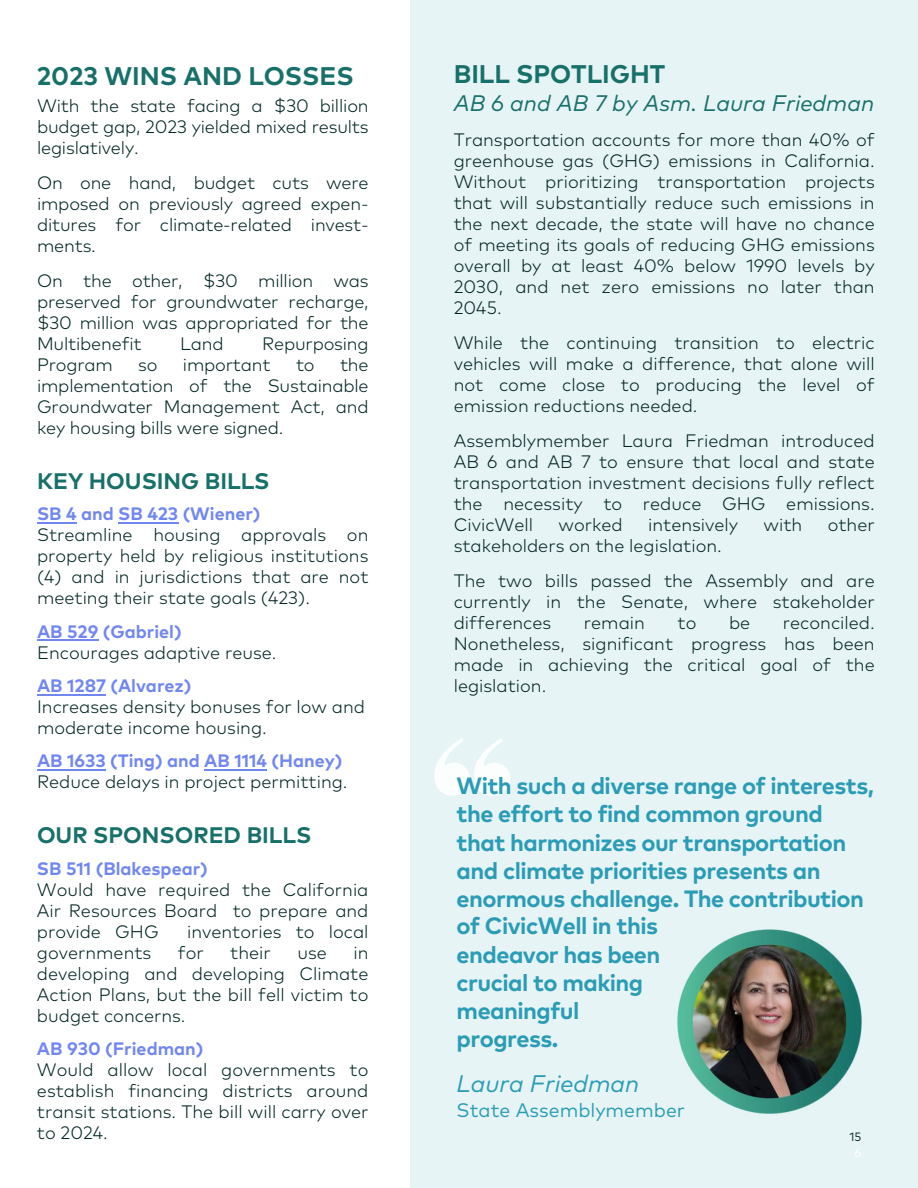
<style>
.page{position:relative;width:918px;height:1188px;background:#fff}
.page>*{position:absolute;margin:0;border:0;box-sizing:border-box;transform-origin:0 0}
.t1{font:700 25.5px "Mark Pro";color:#177069}
.t2{font:italic 24px "Mark Pro";color:#2b9cb5}
.t3{font:700 23.55px/28.2px "Mark Pro";letter-spacing:-.025em;color:#2b9cb5}
.t4{font:700 22.5px "Mark Pro";color:#177069}
.t5{font:italic 22.5px "Mark Pro";color:#177069}
.t6{font:19.5px "Mark Pro";color:#2b9cb5}
.t7{font:300 18px/21px "Mark Pro";color:#032624;text-align:justify}
.t8{font:700 18px "Mark Pro";color:#7087f2}
.t9{font:12px "Mark Pro";color:#032624}
</style>
<div class="page">
<div style="left:411px;top:0;width:507px;height:1188px;background:#e7f4f6"></div>
<svg style="left:434px;top:738px;width:76px;height:57px"></svg>
<img style="left:677px;top:929px;width:185px;height:185px">
<hr style="left:37px;top:522px;width:40px;height:2px;background:#7087f2">
<hr style="left:118px;top:522px;width:60px;height:2px;background:#7087f2">
<hr style="left:37px;top:639px;width:61px;height:2px;background:#7087f2">
<hr style="left:37px;top:694px;width:69px;height:1px;background:#7087f2">
<hr style="left:37px;top:769px;width:69px;height:2px;background:#7087f2">
<hr style="left:204px;top:769px;width:63px;height:2px;background:#7087f2">
<h1 class="t1" style="left:37px;top:64px;width:318px">2023 WINS AND LOSSES</h1>
<p class="t7" style="left:37px;top:97px;width:333px">With the state facing a $30 billion budget gap, 2023 yielded mixed results legislatively.</p>
<p class="t7" style="left:37px;top:174px;width:333px">On one hand, budget cuts were imposed on previously agreed expen&shy;ditures for climate-related invest&shy;ments.</p>
<p class="t7" style="left:37px;top:272px;width:333px">On the other, $30 million was preserved for groundwater recharge, $30 million was appropriated for the Multibenefit</p>
<p class="t7" style="left:180px;top:335px;width:45px">Land</p>
<p class="t7" style="left:262px;top:335px;width:108px">Repurposing</p>
<p class="t7" style="left:37px;top:356px;width:333px;text-indent:303px">the implementation of the Sustainable Groundwater Management Act, and key housing bills were signed.</p>
<p class="t7" style="left:37px;top:356px;width:77px">Program</p>
<p class="t7" style="left:138px;top:356px;width:21px">so</p>
<p class="t7" style="left:183px;top:356px;width:89px">important</p>
<p class="t7" style="left:296px;top:356px;width:20px">to</p>
<p class="t4" style="left:37px;top:471px;width:234px">KEY HOUSING BILLS</p>
<p class="t8" style="left:37px;top:506px;width:225px">SB 4 and SB 423 (Wiener)</p>
<p class="t7" style="left:37px;top:526px;width:333px">Streamline housing approvals on property held by religious institutions (4) and in jurisdictions that are not meeting their state goals (423).</p>
<p class="t8" style="left:37px;top:623px;width:146px">AB 529 (Gabriel)</p>
<p class="t7" style="left:37px;top:643px;width:241px">Encourages adaptive reuse.</p>
<p class="t8" style="left:37px;top:678px;width:156px">AB 1287 (Alvarez)</p>
<p class="t7" style="left:37px;top:697px;width:329px">Increases density bonuses for low and moderate income housing.</p>
<p class="t8" style="left:37px;top:753px;width:307px">AB 1633 (Ting) and AB 1114 (Haney)</p>
<p class="t7" style="left:37px;top:772px;width:312px">Reduce delays in project permitting.</p>
<p class="t4" style="left:37px;top:825px;width:276px">OUR SPONSORED BILLS</p>
<p class="t8" style="left:37px;top:860px;width:172px">SB 511 (Blakespear)</p>
<p class="t7" style="left:37px;top:880px;width:333px">Would have required the California Air Resources Board to prepare and provide GHG</p>
<p class="t7" style="left:187px;top:922px;width:183px">inventories to local</p>
<p class="t7" style="left:37px;top:943px;width:116px">governments</p>
<p class="t7" style="left:178px;top:943px;width:27px">for</p>
<p class="t7" style="left:230px;top:943px;width:42px">their</p>
<p class="t7" style="left:297px;top:943px;width:31px">use</p>
<p class="t7" style="left:37px;top:943px;width:333px;text-indent:316px">in developing and developing Climate Action Plans, but the bill fell victim to budget concerns.</p>
<p class="t8" style="left:37px;top:1041px;width:168px">AB 930 (Friedman)</p>
<p class="t7" style="left:37px;top:1060px;width:333px">Would allow local governments to establish financing districts around transit stations. The bill will carry over to 2024.</p>
<h1 class="t1" style="left:454px;top:63px;width:213px">BILL SPOTLIGHT</h1>
<p class="t5" style="left:454px;top:93px;width:422px">AB 6 and AB 7 by Asm. Laura Friedman</p>
<p class="t7" style="left:454px;top:130px;width:423px">Transportation accounts for more than 40% of greenhouse gas (GHG) emissions in California.<br>Without prioritizing transportation projects that will substantially reduce such emissions in the next decade, the state will have no chance of meeting its goals of reducing GHG emissions overall by at least 40% below 1990 levels by 2030, and net zero emissions no later than 2045.</p>
<p class="t7" style="left:454px;top:333px;width:423px">While the continuing transition to electric vehicles will make a difference, that alone will not come close to producing the level of emission reductions needed.</p>
<p class="t7" style="left:454px;top:431px;width:423px">Assemblymember Laura Friedman introduced AB 6 and AB 7 to ensure that local and state transportation investment decisions fully reflect the necessity to reduce GHG emissions.<br>CivicWell</p>
<p class="t7" style="left:559px;top:515px;width:66px">worked</p>
<p class="t7" style="left:648px;top:515px;width:92px">intensively</p>
<p class="t7" style="left:764px;top:515px;width:40px">with</p>
<p class="t7" style="left:828px;top:515px;width:49px">other</p>
<p class="t7" style="left:454px;top:529px;width:423px;line-height:35px">stakeholders on the legislation.<br>The two bills passed the Assembly and are</p>
<p class="t7" style="left:454px;top:592px;width:423px">currently in the Senate, where stakeholder differences</p>
<p class="t7" style="left:454px;top:613px;width:423px;text-indent:329px">reconciled.<br>Nonetheless, significant progress has been made in achieving the critical goal of the legislation.</p>
<p class="t7" style="left:584px;top:613px;width:63px">remain</p>
<p class="t7" style="left:678px;top:613px;width:20px">to</p>
<p class="t7" style="left:729px;top:613px;width:23px">be</p>
<h3 class="t3" style="left:457px;top:773px;width:419px">With such a diverse range of interests, the effort to find common ground that harmonizes our transportation and climate priorities presents an enormous challenge. The contribution</h3>
<h3 class="t3" style="left:457px;top:914px;width:205px">of CivicWell in this endeavor has been crucial to making meaningful progress.</h3>
<h2 class="t2" style="left:457px;top:1073px;width:184px">Laura Friedman</h2>
<p class="t6" style="left:457px;top:1101px;width:230px">State Assemblymember</p>
<p class="t9" style="left:849px;top:1132px;width:14px">15</p>
</div>
